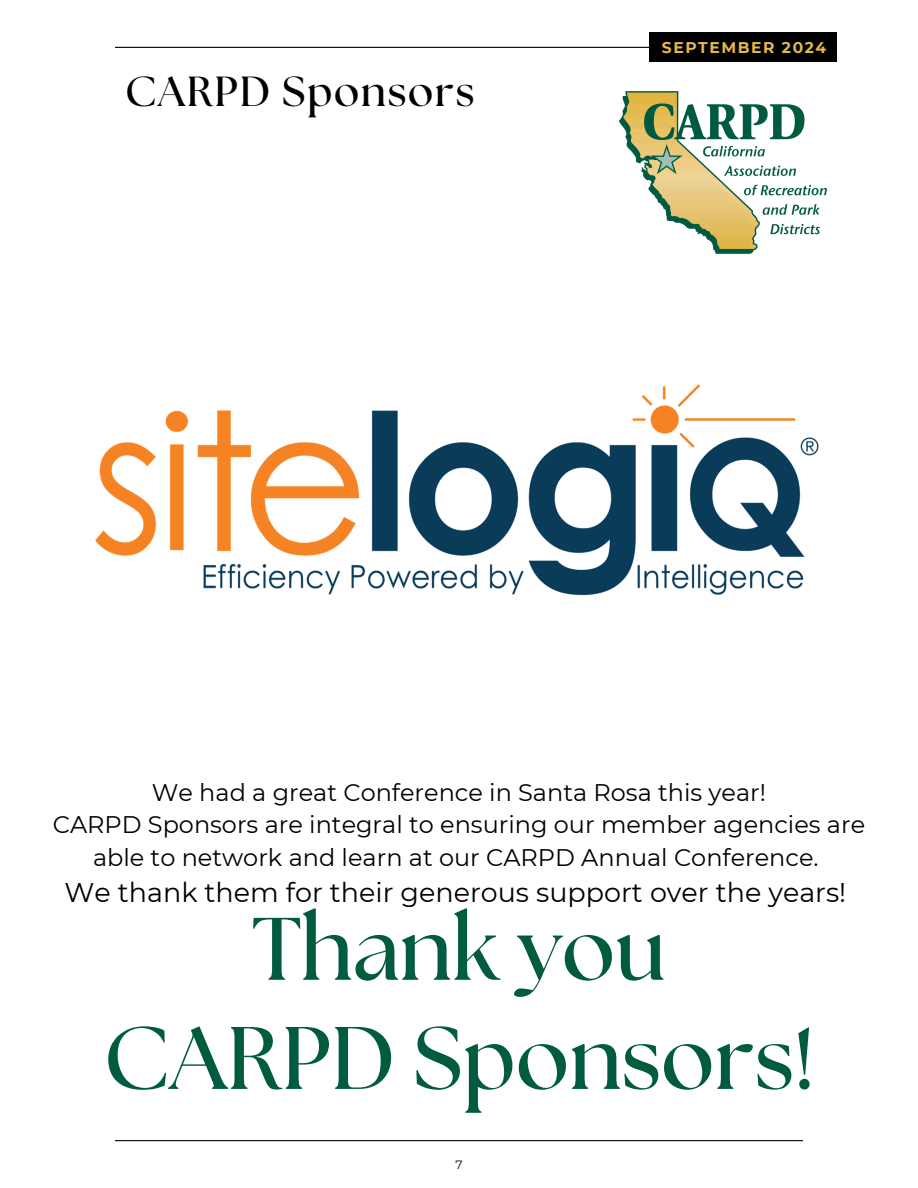
<style>
.page{position:relative;width:918px;height:1188px;background:#fff}
.page>*{position:absolute;margin:0;border:0;box-sizing:border-box;transform-origin:0 0}
.t1{font:700 88.5px/109.2px "The Seasons";color:#005b41;text-align:center}
.t2{font:700 42px "The Seasons";letter-spacing:.04em;color:#000}
.t3{font:27px "Montserrat";color:#000}
.t4{font:24px/32.7px "Montserrat";color:#000;text-align:center}
.t5{font:700 15.45px "Montserrat";letter-spacing:.1em;color:#e6b94a}
.t6{font:12px "Montserrat";color:#000}
</style>
<div class="page">
<hr style="left:115px;top:47px;width:688px;height:1px;background:#000">
<hr style="left:115px;top:1140px;width:688px;height:1px;background:#000">
<img style="left:620px;top:92px;width:207px;height:162px">
<img style="left:95px;top:384px;width:724px;height:212px">
<div style="left:650px;top:32px;width:187px;height:30px;background:#000"></div>
<p class="t2" style="left:125px;top:72px;width:351px">CARPD Sponsors</p>
<h2 class="t5" style="left:662px;top:38px;width:166px">SEPTEMBER 2024</h2>
<p class="t4" style="left:53px;top:776px;width:814px">We had a great Conference in Santa Rosa this year!<br>CARPD Sponsors are integral to ensuring our member agencies are able to network and learn at our CARPD Annual Conference.</p>
<p class="t3" style="left:65px;top:876px;width:783px">We thank them for their generous support over the years!</p>
<h1 class="t1" style="left:104px;top:899px;width:712px">Thank you<br>CARPD Sponsors!</h1>
<p class="t6" style="left:455px;top:1158px;width:9px">7</p>
</div>
